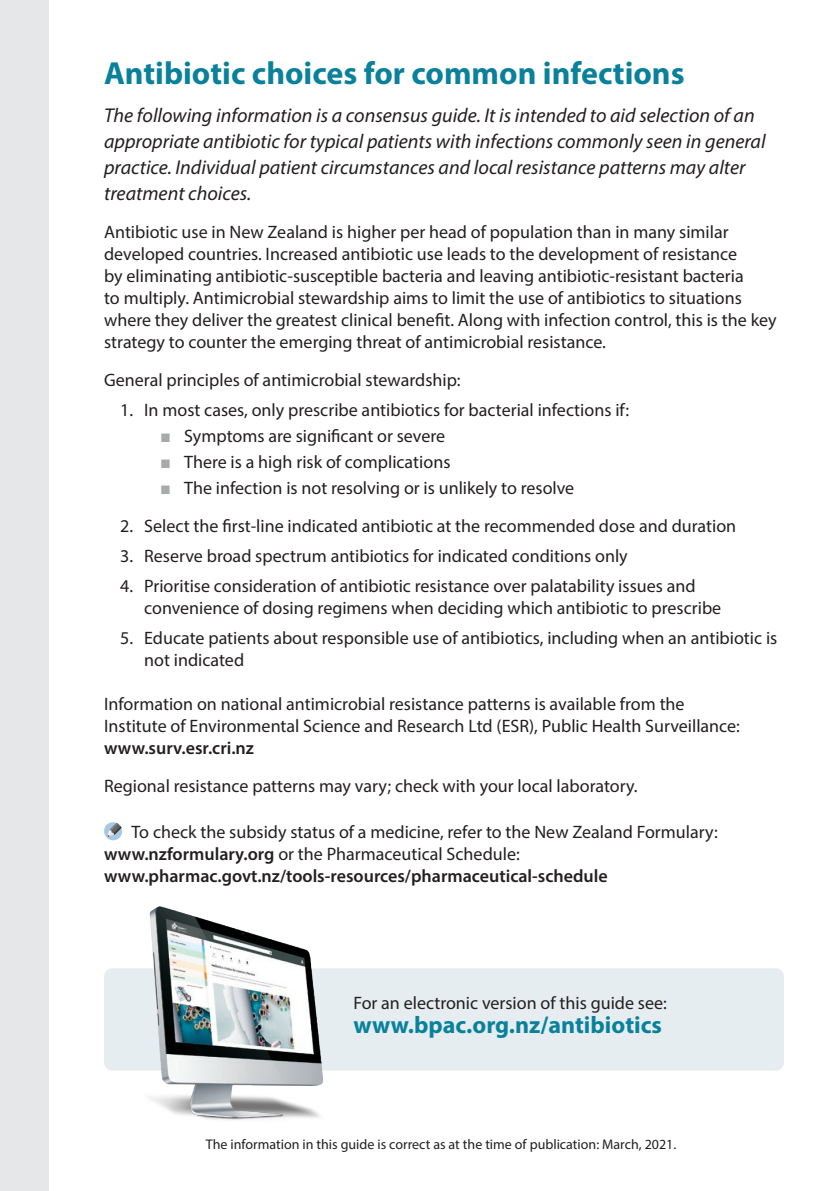
<style>
.page{position:relative;width:840px;height:1191px;background:#fff}
.page>*{position:absolute;margin:0;border:0;box-sizing:border-box;transform-origin:0 0}
.t1{font:700 32px "Myriad Pro";color:#0a819b}
.t2{font:700 24px "Myriad Pro";color:#0a819b}
.t3{font:italic 20px/26px "Myriad Pro";color:#231f20}
.Body{font:18px/22px "Myriad Pro";color:#231f20}
.Body-2{font:600 18px "Myriad Pro";color:#231f20}
.t4{font:14px "Myriad Pro";color:#231f20}
.s1{font-family:"Franklin Gothic";color:#a8a9ad}
.s2{font-weight:600}
</style>
<div class="page">
<div style="left:104px;top:968px;width:679px;height:102px;background:#e5edf1;border-radius:8px"></div>
<div style="left:0;top:0;width:48px;height:1191px;background:#e6e7e9"></div>
<div style="left:104px;top:822px;width:18px;height:18px;background:#a4c8e5;border-radius:50%"></div>
<svg style="left:108px;top:823px;width:13px;height:14px"></svg>
<img style="left:139px;top:906px;width:187px;height:214px">
<p class="t1" style="left:104px;top:52px;width:581px">Antibiotic choices for common infections</p>
<p class="t3" style="left:104px;top:102px;width:662px">The following information is a consensus guide. It is intended to aid selection of an appropriate antibiotic for typical patients with infections commonly seen in general practice. Individual patient circumstances and local resistance patterns may alter treatment choices.</p>
<p class="Body" style="left:104px;top:221px;width:673px">Antibiotic use in New Zealand is higher per head of population than in many similar developed countries. Increased antibiotic use leads to the development of resistance<br>by eliminating antibiotic-susceptible bacteria and leaving antibiotic-resistant bacteria<br>to multiply. Antimicrobial stewardship aims to limit the use of antibiotics to situations where they deliver the greatest clinical benefit. Along with infection control, this is the key strategy to counter the emerging threat of antimicrobial resistance.</p>
<p class="Body" style="left:104px;top:369px;width:358px">General principles of antimicrobial stewardship:</p>
<p class="Body" style="left:120px;top:399px;width:510px">1. In most cases, only prescribe antibiotics for bacterial infections if:</p>
<p class="Body" style="left:160px;top:425px;width:286px"><span class="s1">■</span> Symptoms are significant or severe</p>
<p class="Body" style="left:160px;top:451px;width:291px"><span class="s1">■</span> There is a high risk of complications</p>
<p class="Body" style="left:160px;top:477px;width:415px"><span class="s1">■</span> The infection is not resolving or is unlikely to resolve</p>
<p class="Body" style="left:120px;top:515px;width:617px">2. Select the first-line indicated antibiotic at the recommended dose and duration</p>
<p class="Body" style="left:120px;top:545px;width:509px">3. Reserve broad spectrum antibiotics for indicated conditions only</p>
<p class="Body" style="left:144px;top:575px;width:578px;text-indent:-24px">4. Prioritise consideration of antibiotic resistance over palatability issues and convenience of dosing regimens when deciding which antibiotic to prescribe</p>
<p class="Body" style="left:144px;top:627px;width:634px;text-indent:-24px">5. Educate patients about responsible use of antibiotics, including when an antibiotic is not indicated</p>
<p class="Body" style="left:104px;top:693px;width:637px">Information on national antimicrobial resistance patterns is available from the<br>Institute of Environmental Science and Research Ltd (ESR), Public Health Surveillance: <span class="s2">www.surv.esr.cri.nz</span></p>
<p class="Body" style="left:104px;top:775px;width:534px">Regional resistance patterns may vary; check with your local laboratory.</p>
<p class="Body" style="left:132px;top:821px;width:587px">To check the subsidy status of a medicine, refer to the New Zealand Formulary:</p>
<p class="Body" style="left:104px;top:843px;width:417px"><span class="s2">www.nzformulary.org</span> or the Pharmaceutical Schedule:</p>
<p class="Body-2" style="left:104px;top:865px;width:505px">www.pharmac.govt.nz/tools-resources/pharmaceutical-schedule</p>
<p class="Body" style="left:353px;top:991px;width:315px">For an electronic version of this guide see:</p>
<p class="t2" style="left:353px;top:1009px;width:310px">www.bpac.org.nz/antibiotics</p>
<p class="t4" style="left:206px;top:1135px;width:472px">The information in this guide is correct as at the time of publication: March, 2021.</p>
</div>
